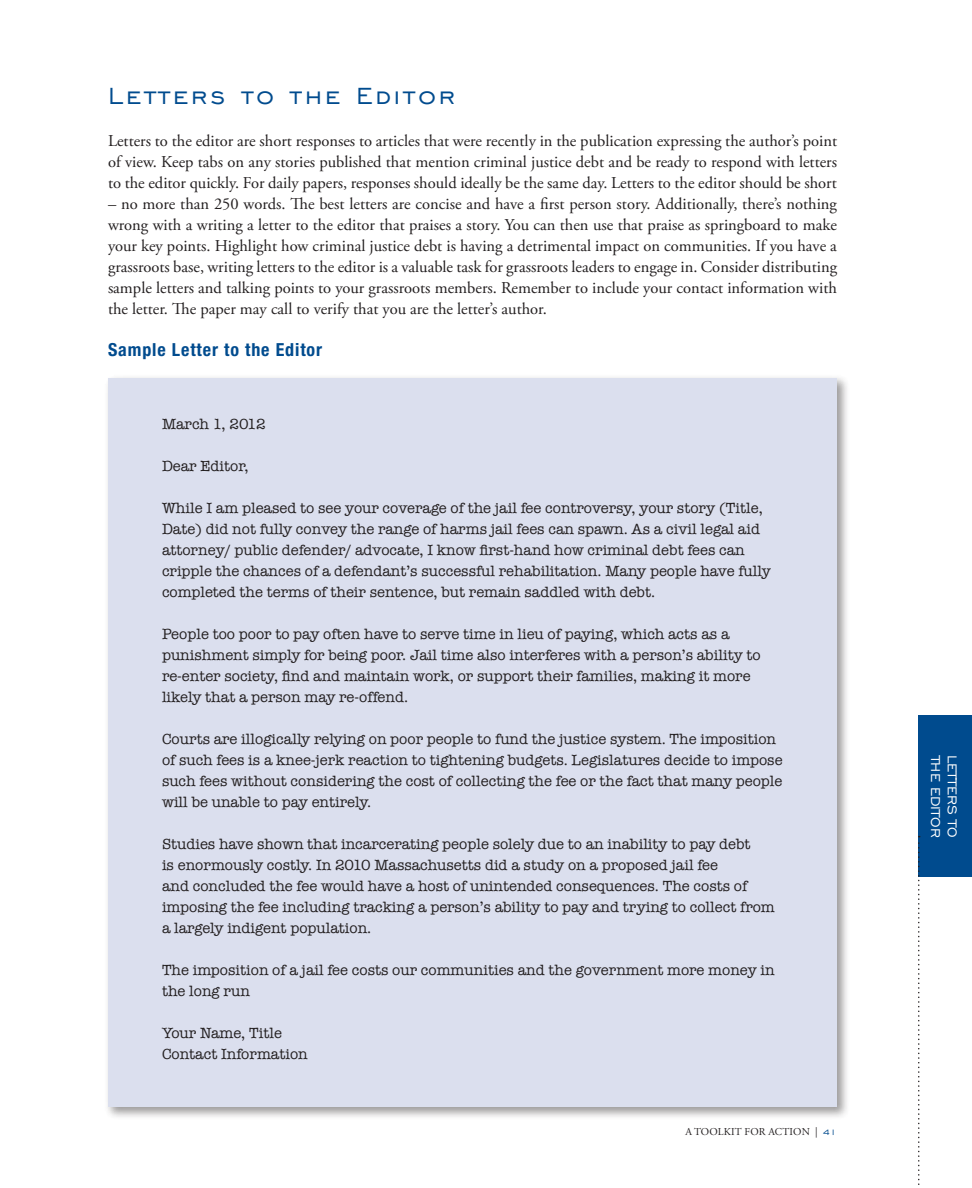
<style>
.page{position:relative;width:972px;height:1188px;background:#fff}
.page>*{position:absolute;margin:0;border:0;box-sizing:border-box;transform-origin:0 0}
.t1{font:30px "Engravers Gothic BT";letter-spacing:.09em;color:#004b8e}
.t2{font:700 condensed 18px "Helvetica Neue";letter-spacing:.05em;color:#004b8e}
.t3{font:16.5px/21px "Adobe Garamond Pro";color:#231f20;text-align:justify}
.t4{font:16.5px "Engravers Gothic BT";color:#fff}
.t5{font:15px/21px "American Typewriter";color:#231f20}
.t6{font:10.5px "Adobe Garamond Pro";letter-spacing:.015em;color:#231f20}
.s1{font-family:"Engravers Gothic BT";color:#004b8e}
</style>
<div class="page">
<div style="left:105px;top:375px;width:745px;height:745px;background:#231f20;opacity:.45"></div>
<div style="left:108px;top:378px;width:729px;height:729px;background:#dbdfee"></div>
<div style="left:918px;top:716px;width:54px;height:162px;background:#004b8e"></div>
<svg style="left:918px;top:836px;width:2px;height:349px"></svg>
<h1 class="t1" style="left:108px;top:79px;width:349px">Letters to the Editor</h1>
<p class="t3" style="left:108px;top:131px;width:731px">Letters to the editor are short responses to articles that were recently in the publication expressing the author’s point of view. Keep tabs on any stories published that mention criminal justice debt and be ready to respond with letters to the editor quickly. For daily papers, responses should ideally be the same day. Letters to the editor should be short</p>
<p class="t3" style="left:108px;top:194px;width:731px">– no more than 250 words. The best letters are concise and have a first person story. Additionally, there’s nothing wrong with a writing a letter to the editor that praises a story. You can then use that praise as springboard to make your key points. Highlight how criminal justice debt is having a detrimental impact on communities. If you have a grassroots base, writing letters to the editor is a valuable task for grassroots leaders to engage in. Consider distributing sample letters and talking points to your grassroots members. Remember to include your contact information with the letter. The paper may call to verify that you are the letter’s author.</p>
<p class="t2" style="left:108px;top:339px;width:216px">Sample Letter to the Editor</p>
<p class="t5" style="left:162px;top:413px;width:105px">March 1, 2012</p>
<p class="t5" style="left:162px;top:455px;width:88px">Dear Editor,</p>
<p class="t5" style="left:162px;top:497px;width:610px">While I am pleased to see your coverage of the jail fee controversy, your story (Title, Date) did not fully convey the range of harms jail fees can spawn. As a civil legal aid attorney/ public defender/ advocate, I know first-hand how criminal debt fees can cripple the chances of a defendant’s successful rehabilitation. Many people have fully completed the terms of their sentence, but remain saddled with debt.</p>
<p class="t5" style="left:162px;top:623px;width:600px">People too poor to pay often have to serve time in lieu of paying, which acts as a punishment simply for being poor. Jail time also interferes with a person’s ability to re-enter society, find and maintain work, or support their families, making it more likely that a person may re-offend.</p>
<p class="t5" style="left:162px;top:728px;width:622px">Courts are illogically relying on poor people to fund the justice system. The imposition of such fees is a knee-jerk reaction to tightening budgets. Legislatures decide to impose such fees without considering the cost of collecting the fee or the fact that many people will be unable to pay entirely.</p>
<p class="t5" style="left:162px;top:833px;width:614px">Studies have shown that incarcerating people solely due to an inability to pay debt<br>is enormously costly. In 2010 Massachusetts did a study on a proposed jail fee<br>and concluded the fee would have a host of unintended consequences. The costs of imposing the fee including tracking a person’s ability to pay and trying to collect from a largely indigent population.</p>
<p class="t5" style="left:162px;top:959px;width:614px">The imposition of a jail fee costs our communities and the government more money in the long run</p>
<p class="t5" style="left:162px;top:1022px;width:147px">Your Name, Title<br>Contact Information</p>
<p class="t6" style="left:685px;top:1126px;width:68px">A TOOLKIT for</p>
<p class="t6" style="left:768px;top:1126px;width:70px">ACTION | <span class="s1">41</span></p>
<p class="t4" style="left:945px;top:756px;width:83px;rotate:90deg">th e editor</p>
<p class="t4" style="left:961px;top:755px;width:84px;rotate:90deg">letters to</p>
</div>
